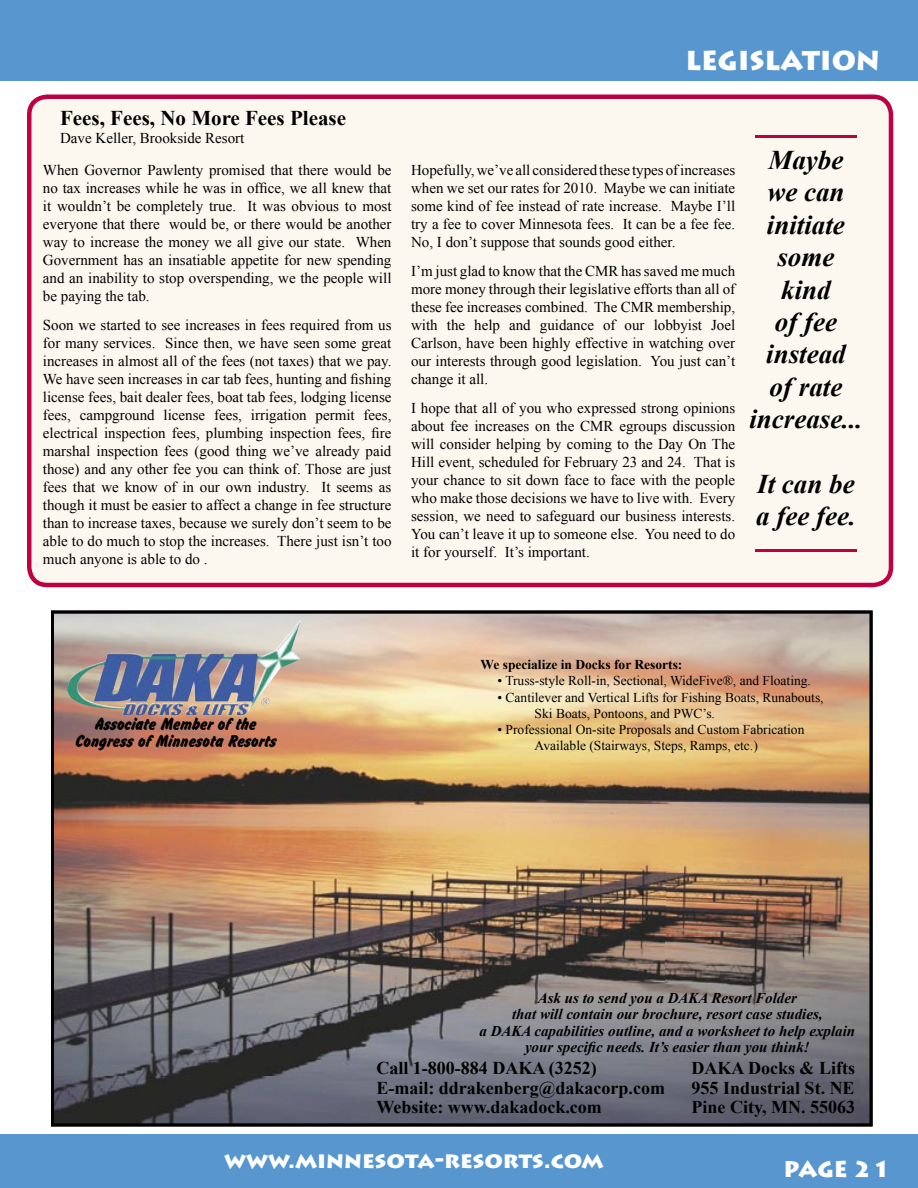
<style>
.page{position:relative;width:918px;height:1188px;background:#fff}
.page>*{position:absolute;margin:0;border:0;box-sizing:border-box;transform-origin:0 0}
.t1{font:italic 700 27px/32.4px "Times New Roman";color:#000;text-align:center}
.t2{font:900 27px "Lithos Pro";color:#fff}
.t3{font:900 22.5px "Lithos Pro";color:#fff}
.t4{font:700 21px "Times New Roman";color:#000}
.t5{font:18.6px/16.5px "Okay D";color:#000;text-align:center}
.t6{font:700 18px/19.5px "Times New Roman";color:#000}
.t7{font:15px/18px "Times New Roman";color:#000;text-align:justify}
.t8{font:italic 700 15px/16.5px "Times New Roman";color:#000;text-align:center}
.t9{font:13.5px/16.2px "Times New Roman";color:#000}
.t10{font:700 13.5px "Times New Roman";color:#000}
</style>
<div class="page">
<div style="left:27px;top:94px;width:866px;height:493px;background:#fcf8f0"></div>
<div style="left:0;top:0;width:918px;height:81px;background:#5896d0"></div>
<div style="left:0;top:1134px;width:918px;height:54px;background:#5896d0"></div>
<img style="left:51px;top:610px;width:822px;height:517px">
<img style="left:68px;top:619px;width:233px;height:97px">
<hr style="left:755px;top:135px;width:102px;height:3px;background:#be0043">
<hr style="left:755px;top:549px;width:102px;height:3px;background:#be0043">
<h3 class="t4" style="left:60px;top:103px;width:287px">Fees, Fees, No More Fees Please</h3>
<p class="t7" style="left:60px;top:128px;width:186px">Dave Keller, Brookside Resort</p>
<p class="t7" style="left:43px;top:161px;width:350px">When Governor Pawlenty promised that there would be no tax increases while he was in office, we all knew that it wouldn’t be completely true. It was obvious to most everyone that there would be, or there would be another way to increase the money we all give our state. When Government has an insatiable appetite for new spending and an inability to stop overspending, we the people will be paying the tab.</p>
<p class="t7" style="left:43px;top:316px;width:350px">Soon we started to see increases in fees required from us for many services. Since then, we have seen some great increases in almost all of the fees (not taxes) that we pay.<br>We have seen increases in car tab fees, hunting and fishing license fees, bait dealer fees, boat tab fees, lodging license fees, campground license fees, irrigation permit fees, electrical inspection fees, plumbing inspection fees, fire marshal inspection fees (good thing we’ve already paid those) and any other fee you can think of. Those are just fees that we know of in our own industry. It seems as though it must be easier to affect a change in fee structure than to increase taxes, because we surely don’t seem to be able to do much to stop the increases. There just isn’t too much anyone is able to do .</p>
<h1 class="t2" style="left:685px;top:44px;width:196px">LEGISLATION</h1>
<p class="t7" style="left:411px;top:161px;width:326px">Hopefully, we’ve all considered these types of increases when we set our rates for 2010. Maybe we can initiate some kind of fee instead of rate increase. Maybe I’ll try a fee to cover Minnesota fees. It can be a fee fee.<br>No, I don’t suppose that sounds good either.</p>
<p class="t7" style="left:411px;top:262px;width:326px">I’m just glad to know that the CMR has saved me much more money through their legislative efforts than all of these fee increases combined. The CMR membership, with the help and guidance of our lobbyist Joel Carlson, have been highly effective in watching over our interests through good legislation. You just can’t change it all.</p>
<p class="t7" style="left:411px;top:398px;width:326px">I hope that all of you who expressed strong opinions about fee increases on the CMR egroups discussion will consider helping by coming to the Day On The Hill event, scheduled for February 23 and 24. That is your chance to sit down face to face with the people who make those decisions we have to live with. Every session, we need to safeguard our business interests.<br>You can’t leave it up to someone else. You need to do it for yourself. It’s important.</p>
<h1 class="t1" style="left:749px;top:143px;width:115px">Maybe<br>we can initiate some kind<br>of fee instead<br>of rate increase...</h1>
<h1 class="t1" style="left:756px;top:467px;width:101px;text-align:left">It can be a fee fee.</h1>
<p class="t5" style="left:75px;top:716px;width:203px">Associate Member of the<br>Congress of Minnesota Resorts</p>
<p class="t10" style="left:481px;top:655px;width:203px">We specialize in Docks for Resorts:</p>
<p class="t9" style="left:497px;top:673px;width:315px">• Truss-style Roll-in, Sectional, WideFive®, and Floating.</p>
<p class="t9" style="left:535px;top:689px;width:291px;text-indent:-37px">• Cantilever and Vertical Lifts for Fishing Boats, Runabouts,<br>Ski Boats, Pontoons, and PWC’s.</p>
<p class="t9" style="left:535px;top:721px;width:271px;text-indent:-37px">• Professional On-site Proposals and Custom Fabrication<br>Available (Stairways, Steps, Ramps, etc.)</p>
<p class="t8" style="left:479px;top:989px;width:377px">Ask us to send you a DAKA Resort Folder<br>that will contain our brochure, resort case studies,<br>a DAKA capabilities outline, and a worksheet to help explain your specific needs. It’s easier than you think!</p>
<p class="t6" style="left:376px;top:1058px;width:290px">Call 1-800-884 DAKA (3252)<br>E-mail: ddrakenberg@dakacorp.com<br>Website: www.dakadock.com</p>
<p class="t6" style="left:692px;top:1058px;width:165px;text-align:justify">DAKA Docks &amp; Lifts 955 Industrial St. NE Pine City, MN. 55063</p>
<h2 class="t3" style="left:224px;top:1146px;width:381px">www.minnesota-resorts.com</h2>
<h2 class="t3" style="left:784px;top:1155px;width:108px">PAGE 21</h2>
</div>
